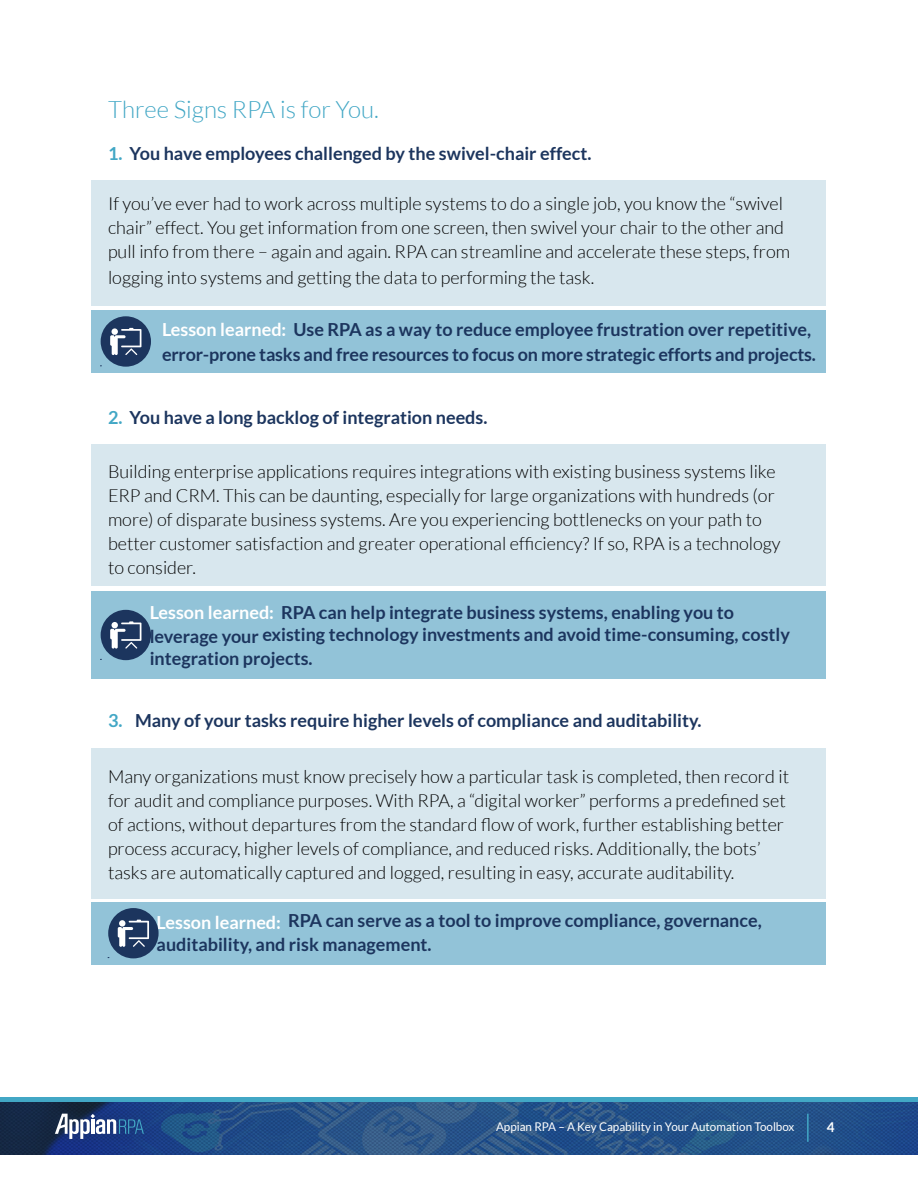
<style>
.page{position:relative;width:918px;height:1188px;background:#fff}
.page>*{position:absolute;margin:0;border:0;box-sizing:border-box;transform-origin:0 0}
.t1{font:300 24px "Lato";color:#42a7c5}
.t2{font:300 18px/24px "Lato";color:#000}
.t3{font:700 18px/23.2px "Lato";color:#1c355e}
.t4{font:700 13.5px "Lato";color:#fff}
.t5{font:12px "Lato";color:#fff}
.s1{color:#42a7c5}
.s2{color:#fff}
</style>
<div class="page">
<img style="left:0;top:1102px;width:918px;height:53px">
<div style="left:0;top:1097px;width:918px;height:5px;background:#42a7c5"></div>
<hr style="left:807px;top:1114px;width:2px;height:28px;background:#42a7c5">
<div style="left:45px;top:1102px;width:109px;height:48px;background:#1c355e;opacity:.75"></div>
<svg style="left:55px;top:1114px;width:89px;height:25px"></svg>
<div style="left:92px;top:181px;width:734px;height:125px;background:#d8e7ee"></div>
<div style="left:92px;top:310px;width:734px;height:63px;background:#92c3d8"></div>
<div style="left:101px;top:316px;width:50px;height:51px;background:#1c355e;border-radius:50%"></div>
<svg style="left:110px;top:328px;width:31px;height:27px"></svg>
<div style="left:92px;top:445px;width:734px;height:141px;background:#d8e7ee"></div>
<div style="left:92px;top:591px;width:734px;height:88px;background:#92c3d8"></div>
<div style="left:101px;top:610px;width:50px;height:50px;background:#1c355e;border-radius:50%"></div>
<svg style="left:110px;top:621px;width:31px;height:28px"></svg>
<div style="left:92px;top:748px;width:734px;height:150px;background:#d8e7ee"></div>
<div style="left:92px;top:902px;width:734px;height:63px;background:#92c3d8"></div>
<div style="left:108px;top:908px;width:51px;height:50px;background:#1c355e;border-radius:50%"></div>
<svg style="left:118px;top:920px;width:31px;height:27px"></svg>
<h1 class="t1" style="left:108px;top:96px;width:272px">Three Signs RPA is for You.</h1>
<p class="t3" style="left:108px;top:141px;width:485px"><span class="s1">1.</span> You have employees challenged by the swivel-chair effect.</p>
<p class="t2" style="left:108px;top:192px;width:684px;line-height:24.5px">If you’ve ever had to work across multiple systems to do a single job, you know the “swivel chair” effect. You get information from one screen, then swivel your chair to the other and pull info from there – again and again. RPA can streamline and accelerate these steps, from logging into systems and getting the data to performing the task.</p>
<p class="t3" style="left:162px;top:316px;width:655px;line-height:25.5px"><span class="s2">Lesson learned:</span> Use RPA as a way to reduce employee frustration over repetitive, error-prone tasks and free resources to focus on more strategic efforts and projects.</p>
<p class="t3" style="left:108px;top:405px;width:381px"><span class="s1">2.</span> You have a long backlog of integration needs.</p>
<p class="t2" style="left:108px;top:460px;width:674px">Building enterprise applications requires integrations with existing business systems like ERP and CRM. This can be daunting, especially for large organizations with hundreds (or more) of disparate business systems. Are you experiencing bottlenecks on your path to better customer satisfaction and greater operational efficiency? If so, RPA is a technology to consider.</p>
<p class="t3" style="left:150px;top:600px;width:642px"><span class="s2">Lesson learned:</span> RPA can help integrate business systems, enabling you to leverage your existing technology investments and avoid time-consuming, costly integration projects.</p>
<p class="t3" style="left:108px;top:709px;width:595px"><span class="s1">3.</span> Many of your tasks require higher levels of compliance and auditability.</p>
<p class="t2" style="left:108px;top:765px;width:683px">Many organizations must know precisely how a particular task is completed, then record it for audit and compliance purposes. With RPA, a “digital worker” performs a predefined set of actions, without departures from the standard flow of work, further establishing better process accuracy, higher levels of compliance, and reduced risks. Additionally, the bots’ tasks are automatically captured and logged, resulting in easy, accurate auditability.</p>
<p class="t3" style="left:157px;top:908px;width:607px;line-height:24px"><span class="s2">Lesson learned:</span> RPA can serve as a tool to improve compliance, governance, auditability, and risk management.</p>
<p class="t5" style="left:496px;top:1120px;width:300px">Appian RPA – A Key Capability in Your Automation Toolbox</p>
<p class="t4" style="left:827px;top:1120px;width:9px">4</p>
</div>
